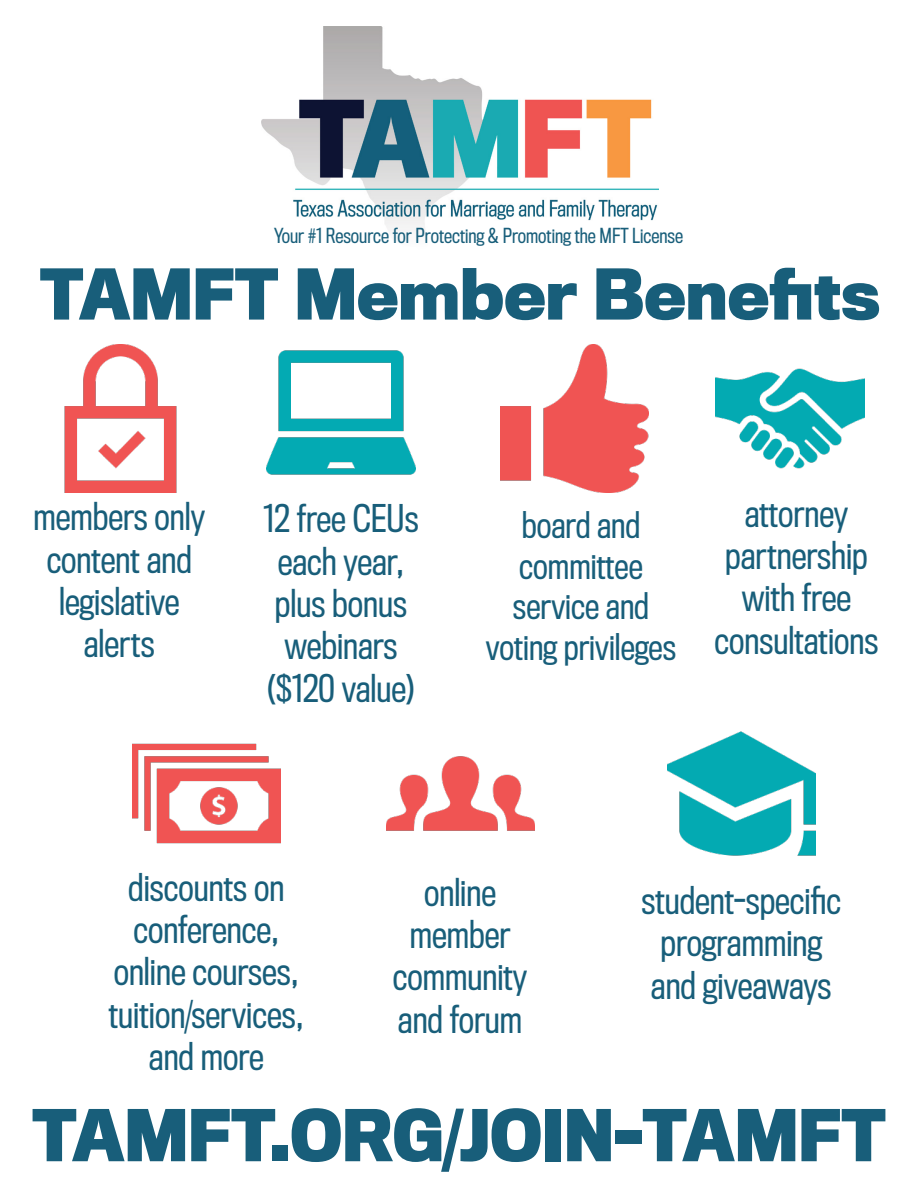
<style>
.page{position:relative;width:918px;height:1188px;background:#fff}
.page>*{position:absolute;margin:0;border:0;box-sizing:border-box;transform-origin:0 0}
.t1{font:700 66px "Titling Gothic FB Narrow";color:#185e7a}
.t2{font:700 64.65px "Titling Gothic FB Narrow";color:#185e7a}
.t3{font:35.25px/42.3px "Titling Gothic FB Cond";color:#185e7a;text-align:center}
.t4{font:33.75px "Titling Gothic FB Cond";color:#185e7a}
.t5{font:19.2px "Titling Gothic FB Cond";color:#185e7a}
</style>
<div class="page">
<img style="left:132px;top:743px;width:148px;height:101px">
<img style="left:667px;top:731px;width:148px;height:125px">
<img style="left:716px;top:368px;width:148px;height:101px">
<img style="left:267px;top:350px;width:148px;height:125px">
<img style="left:64px;top:344px;width:113px;height:149px">
<img style="left:500px;top:344px;width:148px;height:149px">
<img style="left:386px;top:756px;width:148px;height:75px">
<img style="left:261px;top:27px;width:397px;height:204px">
<p class="t5" style="left:274px;top:225px;width:411px">Your #1 Resource for Protecting &amp; Promoting the MFT License</p>
<p class="t2" style="left:40px;top:258px;width:842px">TAMFT Member Benefits</p>
<p class="t3" style="left:33px;top:496px;width:173px">members only content and</p>
<p class="t3" style="left:59px;top:581px;width:122px">legislative alerts</p>
<p class="t3" style="left:263px;top:499px;width:157px">12 free CEUs each year, plus bonus webinars ($120 value)</p>
<p class="t3" style="left:715px;top:493px;width:165px">attorney partnership with free consultations</p>
<p class="t4" style="left:522px;top:506px;width:120px">board and</p>
<p class="t4" style="left:519px;top:546px;width:125px">committee</p>
<p class="t4" style="left:513px;top:587px;width:138px">service and</p>
<p class="t4" style="left:486px;top:627px;width:192px">voting privileges</p>
<p class="t3" style="left:109px;top:867px;width:197px">discounts on conference, online courses, tuition/services, and more</p>
<p class="t3" style="left:410px;top:872px;width:102px">online member</p>
<p class="t3" style="left:393px;top:956px;width:136px;text-align:left">community and forum</p>
<p class="t3" style="left:641px;top:880px;width:201px;text-align:left">student-specific programming and giveaways</p>
<p class="t1" style="left:32px;top:1098px;width:855px">TAMFT.ORG/JOIN-TAMFT</p>
</div>
